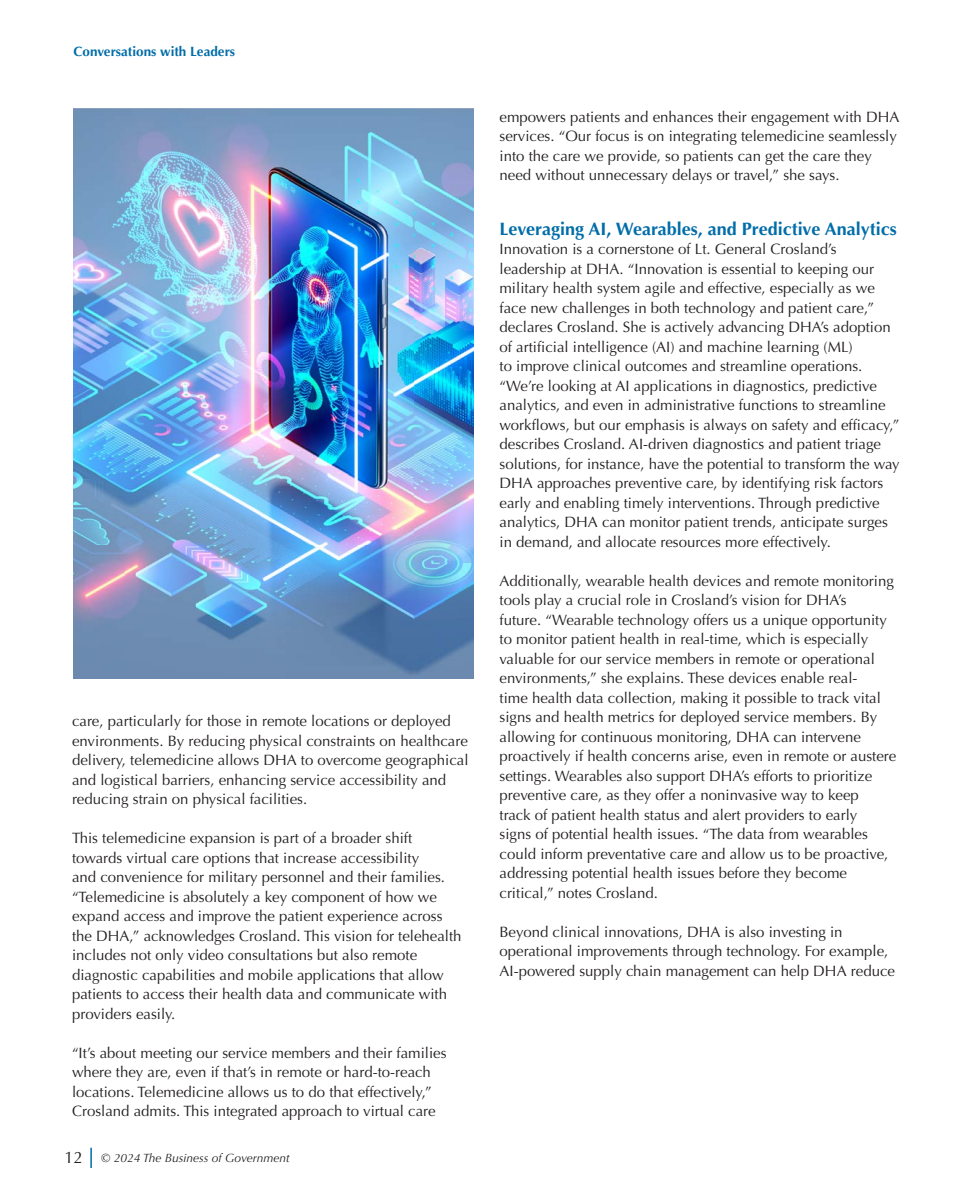
<style>
.page{position:relative;width:972px;height:1188px;background:#fff}
.page>*{position:absolute;margin:0;border:0;box-sizing:border-box;transform-origin:0 0}
.Heading_2{font:700 18px "Optima";color:#006da9}
.Body_Text{font:15px/19.5px "Optima";color:#231f20}
.t1{font:700 13.5px "Optima";color:#006da9}
.t2{font:italic 12px "Optima";color:#231f20}
.s1{font-style:normal;font-size:16.5px}
</style>
<div class="page">
<hr style="left:90px;top:1148px;width:2px;height:20px;background:#006da9">
<img style="left:73px;top:108px;width:401px;height:570px">
<p class="t1" style="left:74px;top:44px;width:163px">Conversations with Leaders</p>
<p class="Body_Text" style="left:72px;top:712px;width:398px">care, particularly for those in remote locations or deployed environments. By reducing physical constraints on healthcare delivery, telemedicine allows DHA to overcome geographical and logistical barriers, enhancing service accessibility and reducing strain on physical facilities.</p>
<p class="Body_Text" style="left:72px;top:829px;width:391px">This telemedicine expansion is part of a broader shift towards virtual care options that increase accessibility<br>and convenience for military personnel and their families. “Telemedicine is absolutely a key component of how we expand access and improve the patient experience across the DHA,” acknowledges Crosland. This vision for telehealth includes not only video consultations but also remote diagnostic capabilities and mobile applications that allow patients to access their health data and communicate with providers easily.</p>
<p class="Body_Text" style="left:72px;top:1043px;width:376px">“It’s about meeting our service members and their families where they are, even if that’s in remote or hard-to-reach locations. Telemedicine allows us to do that effectively,” Crosland admits. This integrated approach to virtual care</p>
<p class="t2" style="left:65px;top:1151px;width:227px"><span class="s1">12</span> © 2024 The Business of Government</p>
<p class="Body_Text" style="left:500px;top:107px;width:401px">empowers patients and enhances their engagement with DHA services. “Our focus is on integrating telemedicine seamlessly into the care we provide, so patients can get the care they need without unnecessary delays or travel,” she says.</p>
<p class="Heading_2" style="left:500px;top:218px;width:399px">Leveraging AI, Wearables, and Predictive Analytics</p>
<p class="Body_Text" style="left:500px;top:240px;width:402px">Innovation is a cornerstone of Lt. General Crosland’s leadership at DHA. “Innovation is essential to keeping our military health system agile and effective, especially as we face new challenges in both technology and patient care,” declares Crosland. She is actively advancing DHA’s adoption of artificial intelligence (AI) and machine learning (ML)<br>to improve clinical outcomes and streamline operations. “We’re looking at AI applications in diagnostics, predictive analytics, and even in administrative functions to streamline workflows, but our emphasis is always on safety and efficacy,” describes Crosland. AI-driven diagnostics and patient triage solutions, for instance, have the potential to transform the way DHA approaches preventive care, by identifying risk factors early and enabling timely interventions. Through predictive analytics, DHA can monitor patient trends, anticipate surges in demand, and allocate resources more effectively.</p>
<p class="Body_Text" style="left:500px;top:571px;width:398px">Additionally, wearable health devices and remote monitoring tools play a crucial role in Crosland’s vision for DHA’s<br>future. “Wearable technology offers us a unique opportunity to monitor patient health in real-time, which is especially valuable for our service members in remote or operational environments,” she explains. These devices enable real-<br>time health data collection, making it possible to track vital signs and health metrics for deployed service members. By allowing for continuous monitoring, DHA can intervene proactively if health concerns arise, even in remote or austere settings. Wearables also support DHA’s efforts to prioritize preventive care, as they offer a noninvasive way to keep<br>track of patient health status and alert providers to early<br>signs of potential health issues. “The data from wearables could inform preventative care and allow us to be proactive, addressing potential health issues before they become critical,” notes Crosland.</p>
<p class="Body_Text" style="left:500px;top:922px;width:397px">Beyond clinical innovations, DHA is also investing in operational improvements through technology. For example,<br>AI-powered supply chain management can help DHA reduce</p>
</div>
